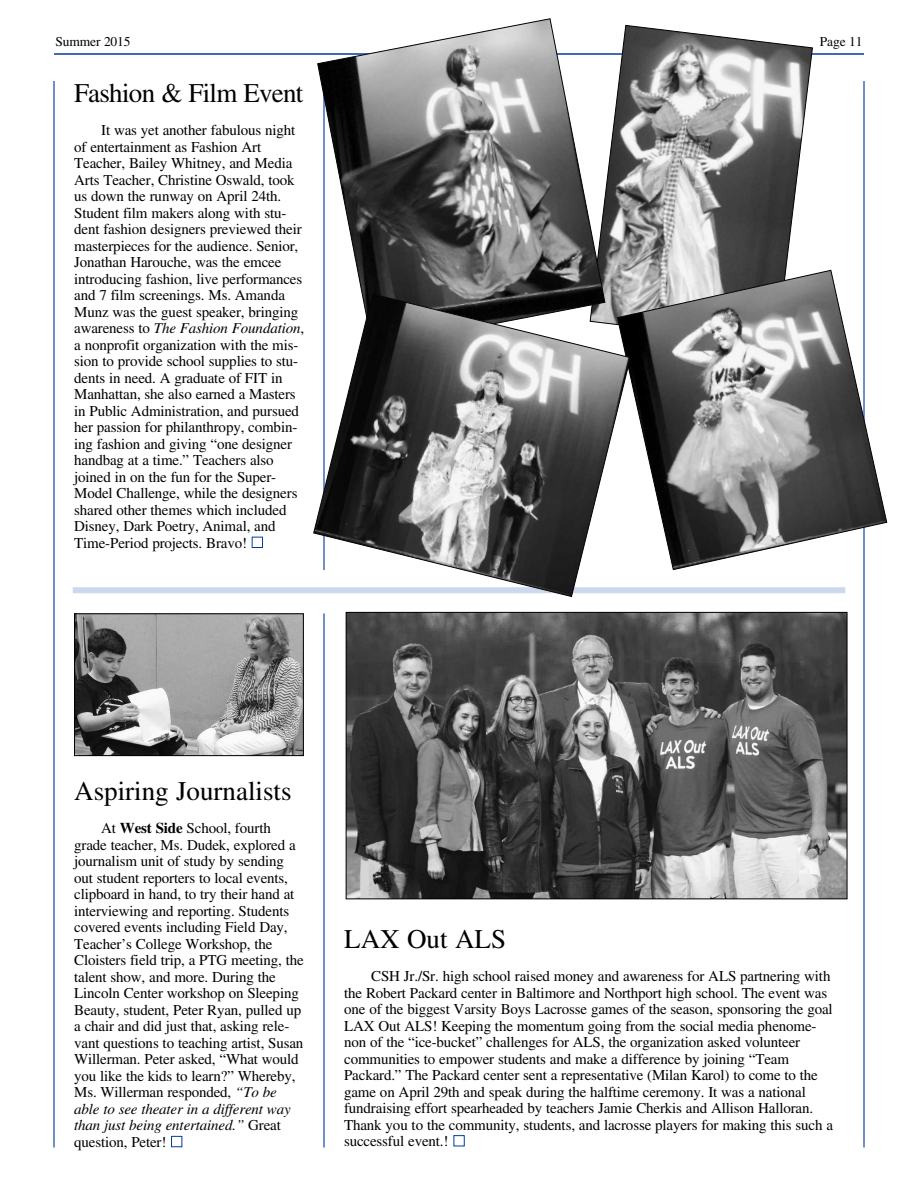
<style>
.page{position:relative;width:918px;height:1188px;background:#fff}
.page>*{position:absolute;margin:0;border:0;box-sizing:border-box;transform-origin:0 0}
.t1{font:27px "Times";color:#000}
.t2{font:27px "Times";letter-spacing:-.025em;color:#000}
.t3{font:15px/16.5px "Times";letter-spacing:-.01em;color:#000}
.t4{font:13.5px "Times";letter-spacing:-.01em;color:#000}
.s1{font-style:italic}
.s2{color:#fff}
.s3{font-weight:700}
</style>
<div class="page">
<hr style="left:54px;top:53px;width:810px;height:2px;background:#003ca2">
<hr style="left:53px;top:81px;width:2px;height:1067px;background:#003ca2">
<hr style="left:863px;top:81px;width:2px;height:1067px;background:#003ca2">
<hr style="left:323px;top:614px;width:2px;height:534px;background:#003ca2">
<img style="left:76px;top:615px;width:226px;height:139px">
<div style="left:74px;top:613px;width:230px;height:143px;border:1px solid #000"></div>
<img style="left:348px;top:614px;width:497px;height:283px">
<div style="left:346px;top:612px;width:501px;height:287px;border:1px solid #000"></div>
<svg style="left:606px;top:25px;width:207px;height:268px"></svg>
<svg style="left:317px;top:18px;width:289px;height:275px"></svg>
<div style="left:73px;top:587px;width:772px;height:6px;background:#ccd8ec"></div>
<svg style="left:617px;top:269px;width:271px;height:301px"></svg>
<svg style="left:313px;top:293px;width:318px;height:304px"></svg>
<p class="t4" style="left:56px;top:37px;width:77px">Summer 2015</p>
<p class="t4" style="left:820px;top:37px;width:44px">Page 11</p>
<h1 class="t2" style="left:74px;top:84px;width:231px">Fashion &amp; Film Event</h1>
<p class="t3" style="left:74px;top:123px;width:231px;text-indent:27px">It was yet another fabulous night of entertainment as Fashion Art Teacher, Bailey Whitney, and Media Arts Teacher, Christine Oswald, took us down the runway on April 24th.<br>Student film makers along with stu&shy;dent fashion designers previewed their masterpieces for the audience. Senior, Jonathan Harouche, was the emcee introducing fashion, live performances and 7 film screenings. Ms. Amanda Munz was the guest speaker, bringing awareness to <span class="s1">The Fashion Foundation</span>, a nonprofit organization with the mis&shy;sion to provide school supplies to stu&shy;dents in need. A graduate of FIT in Manhattan, she also earned a Masters in Public Administration, and pursued her passion for philanthropy, combin&shy;ing fashion and giving “one designer handbag at a time.” Teachers also joined in on the fun for the Super-Model Challenge, while the designers shared other themes which included Disney, Dark Poetry, Animal, and Time-Period projects. Bravo! <span class="s2">■</span></p>
<h1 class="t1" style="left:74px;top:782px;width:219px">Aspiring Journalists</h1>
<p class="t3" style="left:74px;top:822px;width:231px;text-indent:27px">At <span class="s3">West Side</span> School, fourth grade teacher, Ms. Dudek, explored a journalism unit of study by sending out student reporters to local events, clipboard in hand, to try their hand at interviewing and reporting. Students covered events including Field Day, Teacher’s College Workshop, the Cloisters field trip, a PTG meeting, the talent show, and more. During the Lincoln Center workshop on Sleeping Beauty, student, Peter Ryan, pulled up a chair and did just that, asking rele&shy;vant questions to teaching artist, Susan Willerman. Peter asked, “What would you like the kids to learn?” Whereby, Ms. Willerman responded, <span class="s1">“To be able to see theater in a different way than just being entertained.”</span> Great question, Peter! <span class="s2">■</span></p>
<h1 class="t1" style="left:344px;top:930px;width:163px">LAX Out ALS</h1>
<p class="t3" style="left:344px;top:969px;width:490px;text-indent:27px">CSH Jr./Sr. high school raised money and awareness for ALS partnering with the Robert Packard center in Baltimore and Northport high school. The event was one of the biggest Varsity Boys Lacrosse games of the season, sponsoring the goal LAX Out ALS! Keeping the momentum going from the social media phenome&shy;non of the “ice-bucket” challenges for ALS, the organization asked volunteer communities to empower students and make a difference by joining “Team Packard.” The Packard center sent a representative (Milan Karol) to come to the game on April 29th and speak during the halftime ceremony. It was a national fundraising effort spearheaded by teachers Jamie Cherkis and Allison Halloran.<br>Thank you to the community, students, and lacrosse players for making this such a successful event.! <span class="s2">■</span></p>
</div>
